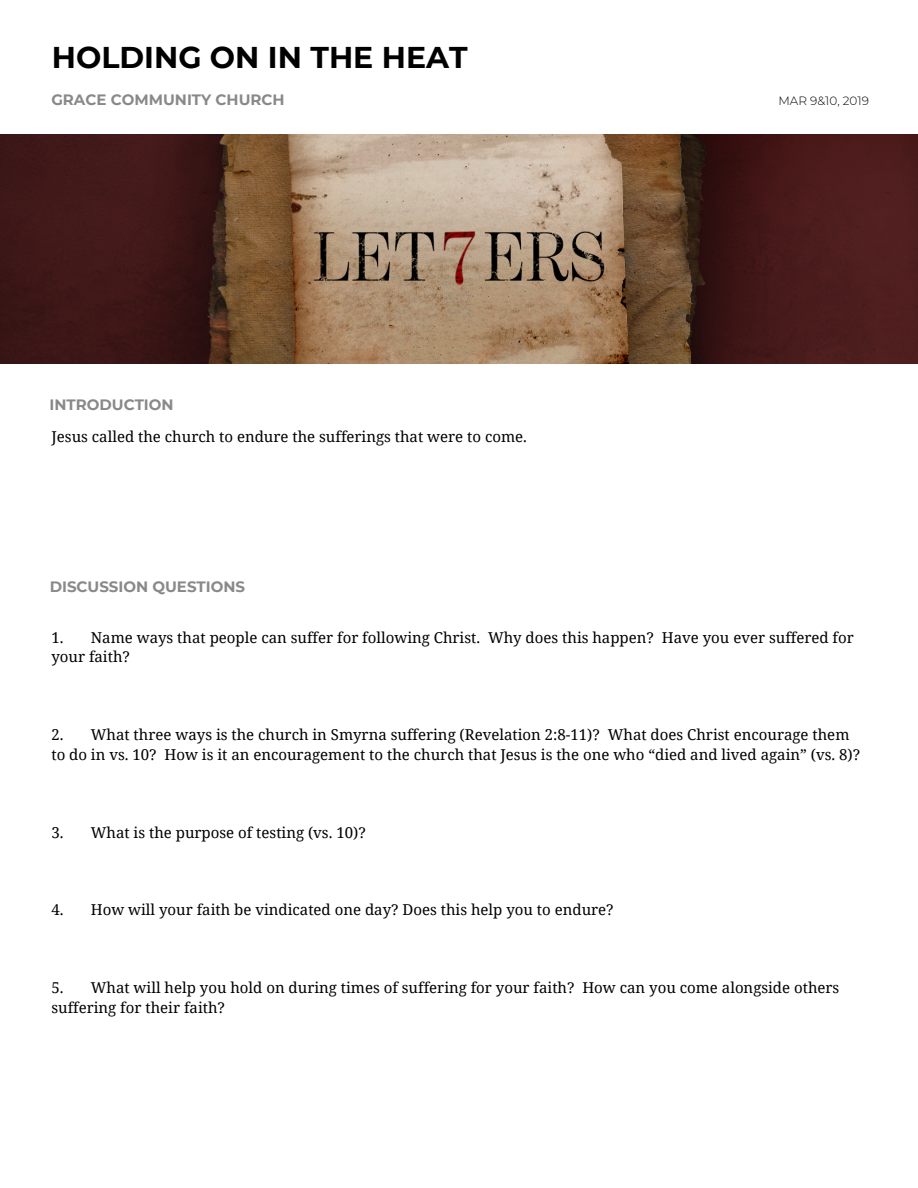
<style>
.page{position:relative;width:918px;height:1188px;background:#fff}
.page>*{position:absolute;margin:0;border:0;box-sizing:border-box;transform-origin:0 0}
.t1{font:700 30px "Montserrat";color:#000}
.t2{font:15px/19.5px "Noto Serif";color:#000}
.t3{font:700 15px "Montserrat";color:#898989}
.t4{font:300 12px "Montserrat";color:#000}
</style>
<div class="page">
<img style="left:0;top:134px;width:918px;height:230px">
<h1 class="t1" style="left:52px;top:36px;width:418px">HOLDING ON IN THE HEAT</h1>
<p class="t3" style="left:51px;top:89px;width:235px">GRACE COMMUNITY CHURCH</p>
<p class="t3" style="left:50px;top:394px;width:126px">INTRODUCTION</p>
<p class="t2" style="left:52px;top:426px;width:477px">Jesus called the church to endure the sufferings that were to come.</p>
<p class="t3" style="left:50px;top:576px;width:197px">DISCUSSION QUESTIONS</p>
<p class="t4" style="left:779px;top:93px;width:92px">MAR 9&amp;10, 2019</p>
<p class="t2" style="left:51px;top:627px;width:804px">1. Name ways that people can suffer for following Christ. Why does this happen? Have you ever suffered for your faith?</p>
<p class="t2" style="left:51px;top:725px;width:810px">2. What three ways is the church in Smyrna suffering (Revelation 2:8-11)? What does Christ encourage them to do in vs. 10? How is it an encouragement to the church that Jesus is the one who “died and lived again” (vs. 8)?</p>
<p class="t2" style="left:51px;top:822px;width:316px">3. What is the purpose of testing (vs. 10)?</p>
<p class="t2" style="left:51px;top:900px;width:564px">4. How will your faith be vindicated one day? Does this help you to endure?</p>
<p class="t2" style="left:51px;top:978px;width:790px">5. What will help you hold on during times of suffering for your faith? How can you come alongside others suffering for their faith?</p>
</div>
